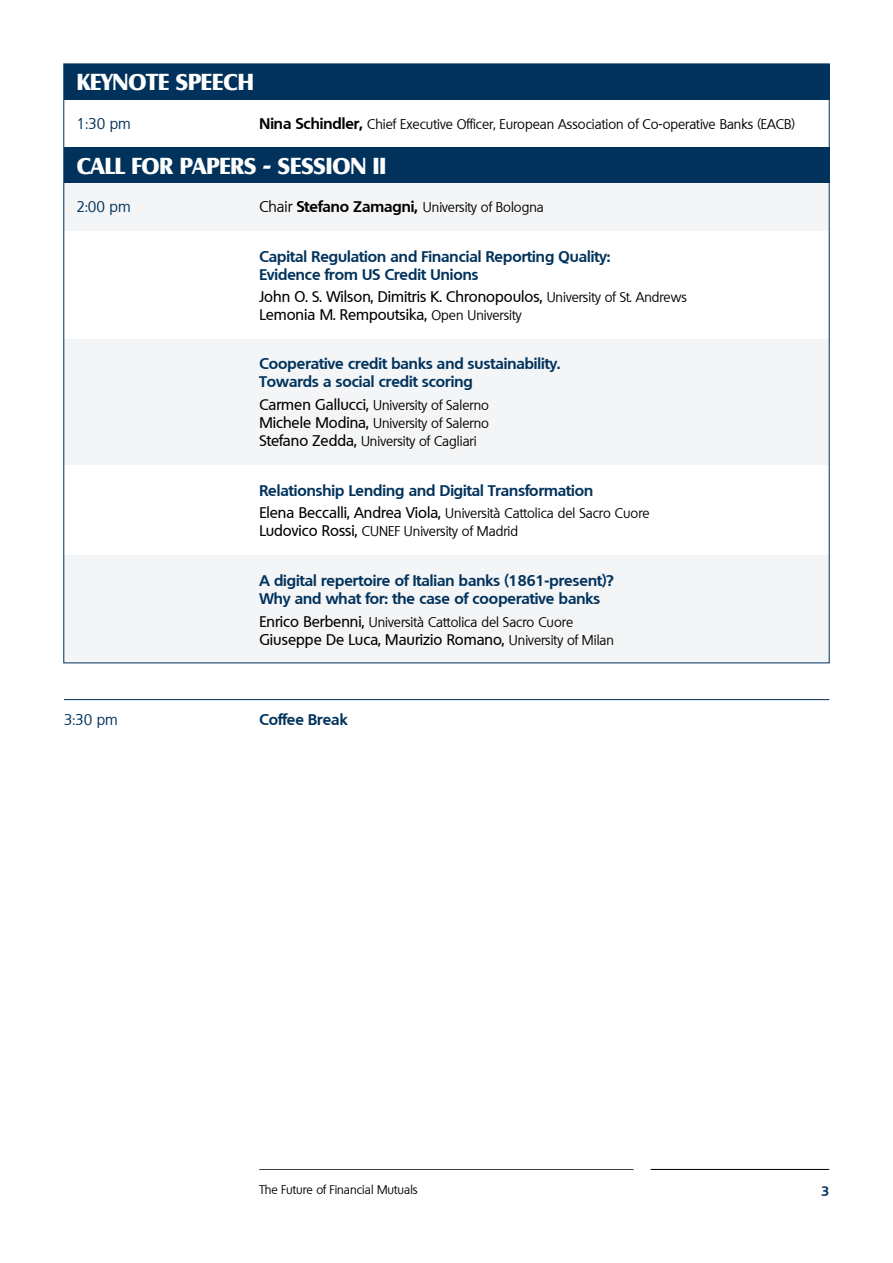
<style>
.page{position:relative;width:893px;height:1263px;background:#fff}
.page>*{position:absolute;margin:0;border:0;box-sizing:border-box;transform-origin:0 0}
.t1{font:700 22.5px "Salzburg";color:#fff}
.t2{font:700 15px/18px "Quebec";color:#00325c}
.t3{font:500 15px/18px "Quebec";color:#000}
.t4{font:15px "Quebec";color:#00325c}
.t5{font:13.5px/18px "Quebec";color:#000;text-align:justify}
.t6{font:700 13.5px "Quebec";color:#00325c}
.t7{font:12px "Quebec";color:#000}
.s1{font-weight:700;font-size:15px}
.s2{font-size:15px}
.s3{font-weight:400;font-size:13.5px}
.s4{font-weight:500;font-size:15px}
</style>
<div class="page">
<hr style="left:651px;top:1169px;width:178px;height:1px;background:#000">
<hr style="left:259px;top:1169px;width:375px;height:1px;background:#000">
<div style="left:64px;top:183px;width:765px;height:48px;background:#f3f5f7"></div>
<div style="left:64px;top:339px;width:765px;height:126px;background:#f3f5f7"></div>
<div style="left:64px;top:556px;width:765px;height:107px;background:#f3f5f7"></div>
<div style="left:64px;top:64px;width:765px;height:36px;background:#00325c"></div>
<div style="left:64px;top:147px;width:765px;height:36px;background:#00325c"></div>
<hr style="left:64px;top:699px;width:765px;height:1px;background:#00325c">
<h1 class="t1" style="left:77px;top:68px;width:179px">KEYNOTE SPEECH</h1>
<p class="t4" style="left:77px;top:114px;width:56px">1:30 pm</p>
<p class="t5" style="left:260px;top:115px;width:537px"><span class="s1">Nina Schindler,</span> Chief Executive Officer, European Association of Co-operative Banks (EACB)</p>
<h1 class="t1" style="left:77px;top:152px;width:311px">CALL FOR PAPERS - SESSION II</h1>
<p class="t5" style="left:259px;top:198px;width:286px"><span class="s2">Chair</span> <span class="s1">Stefano Zamagni,</span> University of Bologna</p>
<p class="t2" style="left:259px;top:247px;width:353px">Capital Regulation and Financial Reporting Quality:<br>Evidence from US Credit Unions</p>
<p class="t3" style="left:259px;top:288px;width:429px">John O. S. Wilson, Dimitris K. Chronopoulos, <span class="s3">University of St. Andrews<br></span>Lemonia M. Rempoutsika, <span class="s3">Open University</span></p>
<p class="t2" style="left:259px;top:354px;width:302px">Cooperative credit banks and sustainability.<br>Towards a social credit scoring</p>
<p class="t5" style="left:259px;top:396px;width:231px"><span class="s4">Carmen Gallucci,</span> University of Salerno <span class="s4">Michele Modina,</span> University of Salerno <span class="s4">Stefano Zedda,</span> University of Cagliari</p>
<p class="t2" style="left:259px;top:481px;width:335px">Relationship Lending and Digital Transformation</p>
<p class="t5" style="left:259px;top:504px;width:392px"><span class="s4">Elena Beccalli, Andrea Viola,</span> Università Cattolica del Sacro Cuore<br><span class="s4">Ludovico Rossi,</span> CUNEF University of Madrid</p>
<p class="t2" style="left:259px;top:571px;width:356px">A digital repertoire of Italian banks (1861-present)?<br>Why and what for: the case of cooperative banks</p>
<p class="t5" style="left:259px;top:613px;width:315px"><span class="s4">Enrico Berbenni,</span> Università Cattolica del Sacro Cuore</p>
<p class="t3" style="left:259px;top:630px;width:356px">Giuseppe De Luca, Maurizio Romano, <span class="s3">University of Milan</span></p>
<p class="t4" style="left:77px;top:197px;width:56px">2:00 pm</p>
<p class="t4" style="left:64px;top:709px;width:56px">3:30 pm</p>
<p class="t2" style="left:259px;top:710px;width:90px">Coffee Break</p>
<p class="t7" style="left:259px;top:1182px;width:160px">The Future of Financial Mutuals</p>
<p class="t6" style="left:821px;top:1182px;width:10px">3</p>
</div>
